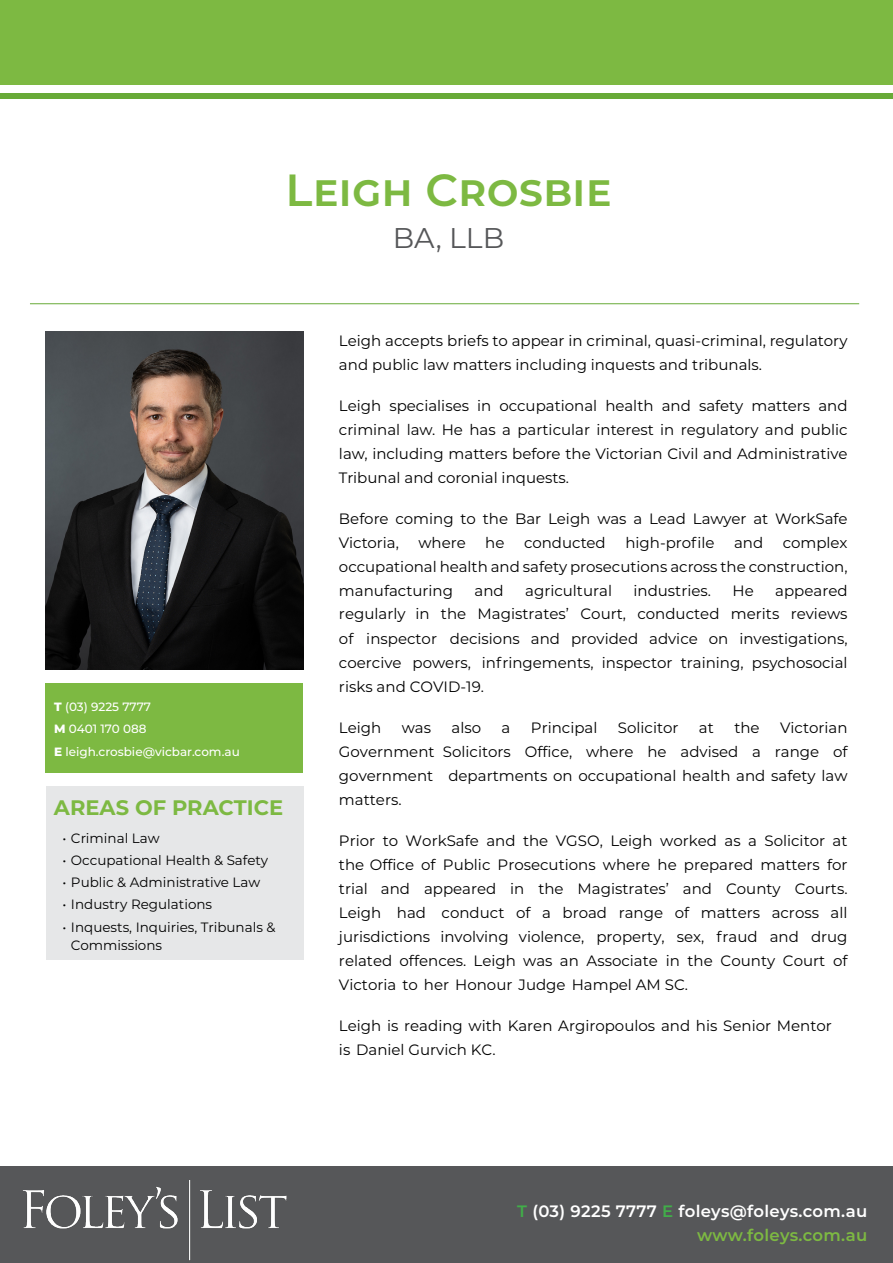
<style>
.page{position:relative;width:893px;height:1263px;background:#fff}
.page>*{position:absolute;margin:0;border:0;box-sizing:border-box;transform-origin:0 0}
.t1{font:600 45px "Montserrat";color:#7db942}
.t2{font:28.5px "Montserrat";color:#565759}
.t3{font:700 21px "Montserrat";color:#7db942}
.t4{font:600 16.5px/24px "Montserrat";letter-spacing:.015em;color:#fff;text-align:right}
.t5{font:15px/24px "Montserrat";color:#000;text-align:justify}
.t6{font:13.5px/18px "Montserrat";color:#000}
.t7{font:500 12px/22.2px "Montserrat";color:#fff}
.s1{font-weight:800}
.s2{color:#41ad49}
.s3{color:#7db942}
</style>
<div class="page">
<div style="left:46px;top:786px;width:257px;height:174px;background:#e6e7e8"></div>
<div style="left:0;top:0;width:893px;height:85px;background:#7db942"></div>
<div style="left:0;top:93px;width:893px;height:6px;background:#68aa38"></div>
<div style="left:46px;top:683px;width:257px;height:89px;background:#7db942"></div>
<img style="left:45px;top:331px;width:258px;height:339px">
<hr style="left:30px;top:303px;width:829px;height:1px;background:#68aa38">
<div style="left:0;top:1166px;width:893px;height:97px;background:#565759"></div>
<img style="left:22px;top:1180px;width:265px;height:80px">
<h1 class="t1" style="left:285px;top:158px;width:328px">Leigh Crosbie</h1>
<h2 class="t2" style="left:393px;top:219px;width:113px">BA, LLB</h2>
<p class="t7" style="left:54px;top:695px;width:187px"><span class="s1">T</span> (03) 9225 7777<br><span class="s1">M</span> 0401 170 088<br><span class="s1">E</span> leigh.crosbie@vicbar.com.au</p>
<h3 class="t3" style="left:54px;top:792px;width:231px">AREAS OF PRACTICE</h3>
<p class="t6" style="left:62px;top:828px;width:99px">• Criminal Law</p>
<p class="t6" style="left:62px;top:851px;width:207px">• Occupational Health &amp; Safety</p>
<p class="t6" style="left:62px;top:873px;width:199px">• Public &amp; Administrative Law</p>
<p class="t6" style="left:62px;top:895px;width:151px">• Industry Regulations</p>
<p class="t6" style="left:71px;top:917px;width:206px;text-indent:-9px">• Inquests, Inquiries, Tribunals &amp;<br>Commissions</p>
<p class="t5" style="left:339px;top:328px;width:510px">Leigh accepts briefs to appear in criminal, quasi-criminal, regulatory and public law matters including inquests and tribunals.</p>
<p class="t5" style="left:339px;top:393px;width:510px">Leigh specialises in occupational health and safety matters and criminal law. He has a particular interest in regulatory and public law, including matters before the Victorian Civil and Administrative Tribunal and coronial inquests.</p>
<p class="t5" style="left:339px;top:506px;width:510px">Before coming to the Bar Leigh was a Lead Lawyer at WorkSafe<br>Victoria,</p>
<p class="t5" style="left:418px;top:530px;width:49px">where</p>
<p class="t5" style="left:485px;top:530px;width:21px">he</p>
<p class="t5" style="left:524px;top:530px;width:83px">conducted</p>
<p class="t5" style="left:625px;top:530px;width:91px">high-profile</p>
<p class="t5" style="left:734px;top:530px;width:31px">and</p>
<p class="t5" style="left:339px;top:530px;width:510px;text-indent:444px">complex occupational health and safety prosecutions across the construction, manufacturing</p>
<p class="t5" style="left:339px;top:579px;width:510px;line-height:23.2px;text-align:right">appeared<br>regularly in the Magistrates’ Court, conducted merits reviews</p>
<p class="t5" style="left:339px;top:626px;width:510px">of inspector decisions and provided advice on investigations, coercive powers, infringements, inspector training, psychosocial risks and COVID-19.</p>
<p class="t5" style="left:339px;top:715px;width:44px">Leigh</p>
<p class="t5" style="left:402px;top:715px;width:31px">was</p>
<p class="t5" style="left:452px;top:715px;width:31px">also</p>
<p class="t5" style="left:502px;top:715px;width:10px">a</p>
<p class="t5" style="left:531px;top:715px;width:68px">Principal</p>
<p class="t5" style="left:618px;top:715px;width:62px">Solicitor</p>
<p class="t5" style="left:699px;top:715px;width:16px">at</p>
<p class="t5" style="left:734px;top:715px;width:27px">the</p>
<p class="t5" style="left:475px;top:578px;width:31px">and</p>
<p class="t5" style="left:525px;top:578px;width:88px">agricultural</p>
<p class="t5" style="left:633px;top:578px;width:79px">industries.</p>
<p class="t5" style="left:732px;top:578px;width:23px">He</p>
<p class="t5" style="left:339px;top:715px;width:510px;text-indent:441px">Victorian Government Solicitors Office, where he advised a range of government departments on occupational health and safety law matters.</p>
<p class="t5" style="left:339px;top:828px;width:510px">Prior to WorkSafe and the VGSO, Leigh worked as a Solicitor at the Office of Public Prosecutions where he prepared matters for trial and appeared in the Magistrates’ and County Courts.<br>Leigh had conduct of a broad range of matters across all jurisdictions involving violence, property, sex, fraud and drug related offences. Leigh was an Associate in the County Court of Victoria to her Honour Judge Hampel AM SC.</p>
<p class="t5" style="left:339px;top:1013px;width:494px">Leigh is reading with Karen Argiropoulos and his Senior Mentor is Daniel Gurvich KC.</p>
<p class="t4" style="left:517px;top:1198px;width:352px"><span class="s2">T</span> (03) 9225 7777 <span class="s2">E</span> foleys@foleys.com.au <span class="s3">www.foleys.com.au</span></p>
</div>
